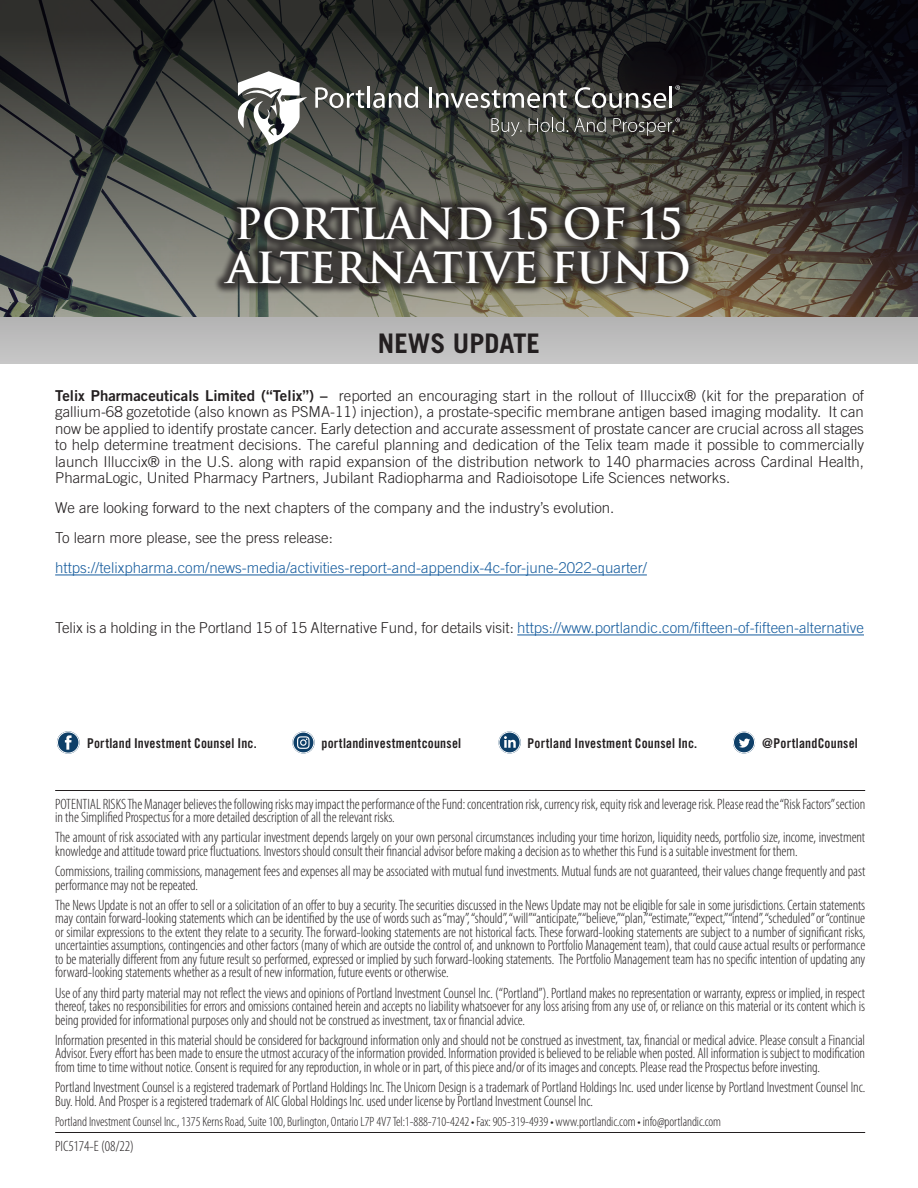
<style>
.page{position:relative;width:918px;height:1188px;background:#fff}
.page>*{position:absolute;margin:0;border:0;box-sizing:border-box;transform-origin:0 0}
.t1{font:700 41.7px "Trajan";color:#fff}
.t2{font:700 27px "Trade Gothic";color:#231f20}
.Disclaimer_text{font:300 condensed 15px/13.5px "Myriad Pro";letter-spacing:-.005em;color:#231f20}
.t3{font:300 15px/16.5px "Trade Gothic";color:#231f20;text-align:justify}
.t4{font:300 15px "Trade Gothic";color:#175d9e}
.Disclaimer_text-2{font:300 condensed 13.5px "Myriad Pro";letter-spacing:-.005em;color:#231f20}
.Body_-_Bullets{font:13.5px "Trade Gothic Bold Cond Twenty";letter-spacing:.015em;color:#231f20}
.s1{font-family:"Trade Gothic Bold Two";font-weight:400}
.s2{color:#175d9e}
</style>
<div class="page">
<hr style="left:55px;top:575px;width:592px;height:1px;background:#175d9e">
<hr style="left:517px;top:635px;width:347px;height:1px;background:#175d9e">
<svg style="left:0;top:0;width:918px;height:364px;background:#565652"></svg>
<div style="left:213px;top:196px;width:486px;height:99px;background:#231f20;opacity:.75"></div>
<hr style="left:55px;top:1132px;width:810px;height:1px;background:#231f20">
<hr style="left:55px;top:790px;width:810px;height:1px;background:#231f20">
<svg style="left:733px;top:731px;width:22px;height:23px"></svg>
<svg style="left:739px;top:738px;width:11px;height:10px"></svg>
<div style="left:733px;top:732px;width:22px;height:21px;border:1px solid #fff;border-radius:50%"></div>
<svg style="left:499px;top:732px;width:22px;height:21px"></svg>
<div style="left:499px;top:732px;width:21px;height:21px;border:1px solid #fff;border-radius:50%"></div>
<svg style="left:57px;top:731px;width:23px;height:23px"></svg>
<div style="left:57px;top:732px;width:22px;height:21px;border:1px solid #fff;border-radius:50%"></div>
<svg style="left:292px;top:732px;width:23px;height:21px"></svg>
<svg style="left:238px;top:71px;width:69px;height:74px"></svg>
<svg style="left:315px;top:87px;width:49px;height:21px"></svg>
<hr style="left:367px;top:86px;width:3px;height:22px;background:#fff">
<svg style="left:373px;top:86px;width:45px;height:22px"></svg>
<hr style="left:429px;top:88px;width:2px;height:20px;background:#fff">
<svg style="left:436px;top:90px;width:131px;height:18px"></svg>
<svg style="left:575px;top:87px;width:91px;height:21px"></svg>
<hr style="left:670px;top:86px;width:2px;height:22px;background:#fff">
<svg style="left:491px;top:118px;width:31px;height:18px"></svg>
<svg style="left:529px;top:117px;width:39px;height:15px"></svg>
<svg style="left:574px;top:117px;width:32px;height:15px"></svg>
<svg style="left:613px;top:118px;width:67px;height:18px"></svg>
<svg style="left:675px;top:85px;width:5px;height:5px"></svg>
<p class="t1" style="left:235px;top:198px;width:450px">PORTLAND 15 OF 15</p>
<p class="t1" style="left:227px;top:242px;width:466px">ALTERNATIVE FUND</p>
<p class="t2" style="left:378px;top:327px;width:164px">NEWS UPDATE</p>
<p class="t3" style="left:55px;top:387px;width:810px"><span class="s1">Telix Pharmaceuticals Limited (“Telix”) –</span> reported an encouraging start in the rollout of Illuccix® (kit for the preparation of gallium-68 gozetotide (also known as PSMA-11) injection), a prostate-specific membrane antigen based imaging modality. It can now be applied to identify prostate cancer. Early detection and accurate assessment of prostate cancer are crucial across all stages to help determine treatment decisions. The careful planning and dedication of the Telix team made it possible to commercially launch Illuccix® in the U.S. along with rapid expansion of the distribution network to 140 pharmacies across Cardinal Health, PharmaLogic, United Pharmacy Partners, Jubilant Radiopharma and Radioisotope Life Sciences networks.</p>
<p class="t3" style="left:55px;top:500px;width:561px">We are looking forward to the next chapters of the company and the industry’s evolution.</p>
<p class="t3" style="left:55px;top:530px;width:279px">To learn more please, see the press release:</p>
<p class="t4" style="left:55px;top:559px;width:593px">https://telixpharma.com/news-media/activities-report-and-appendix-4c-for-june-2022-quarter/</p>
<p class="t3" style="left:55px;top:620px;width:810px">Telix is a holding in the Portland 15 of 15 Alternative Fund, for details visit: <span class="s2">https://www.portlandic.com/fifteen-of-fifteen-alternative</span></p>
<p class="Body_-_Bullets" style="left:87px;top:735px;width:171px">Portland Investment Counsel Inc.</p>
<p class="Body_-_Bullets" style="left:321px;top:735px;width:141px">portlandinvestmentcounsel</p>
<p class="Body_-_Bullets" style="left:528px;top:735px;width:171px">Portland Investment Counsel Inc.</p>
<p class="Body_-_Bullets" style="left:762px;top:735px;width:97px">@PortlandCounsel</p>
<p class="Disclaimer_text" style="left:55px;top:797px;width:812px">POTENTIAL RISKS The Manager believes the following risks may impact the performance of the Fund: concentration risk, currency risk, equity risk and leverage risk. Please read the “Risk Factors” section in the Simplified Prospectus for a more detailed description of all the relevant risks.</p>
<p class="Disclaimer_text" style="left:55px;top:830px;width:812px">The amount of risk associated with any particular investment depends largely on your own personal circumstances including your time horizon, liquidity needs, portfolio size, income, investment knowledge and attitude toward price fluctuations. Investors should consult their financial advisor before making a decision as to whether this Fund is a suitable investment for them.</p>
<p class="Disclaimer_text" style="left:55px;top:864px;width:812px">Commissions, trailing commissions, management fees and expenses all may be associated with mutual fund investments. Mutual funds are not guaranteed, their values change frequently and past performance may not be repeated.</p>
<p class="Disclaimer_text" style="left:55px;top:898px;width:812px;text-align:justify">The News Update is not an offer to sell or a solicitation of an offer to buy a security. The securities discussed in the News Update may not be eligible for sale in some jurisdictions. Certain statements may contain forward-looking statements which can be identified by the use of words such as “may”, “should”, “will” “anticipate,” “believe,” “plan,” “estimate,” “expect,” “intend”, “scheduled” or “continue or similar expressions to the extent they relate to a security. The forward-looking statements are not historical facts. These forward-looking statements are subject to a number of significant risks, uncertainties assumptions, contingencies and other factors (many of which are outside the control of, and unknown to Portfolio Management team), that could cause actual results or performance to be materially different from any future result so performed, expressed or implied by such forward-looking statements. The Portfolio Management team has no specific intention of updating any forward-looking statements whether as a result of new information, future events or otherwise.</p>
<p class="Disclaimer_text" style="left:55px;top:986px;width:812px;text-align:justify">Use of any third party material may not reflect the views and opinions of Portland Investment Counsel Inc. (“Portland”). Portland makes no representation or warranty, express or implied, in respect thereof, takes no responsibilities for errors and omissions contained herein and accepts no liability whatsoever for any loss arising from any use of, or reliance on this material or its content which is being provided for informational purposes only and should not be construed as investment, tax or financial advice.</p>
<p class="Disclaimer_text" style="left:55px;top:1033px;width:812px;text-align:justify">Information presented in this material should be considered for background information only and should not be construed as investment, tax, financial or medical advice. Please consult a Financial Advisor. Every effort has been made to ensure the utmost accuracy of the information provided. Information provided is believed to be reliable when posted. All information is subject to modification from time to time without notice. Consent is required for any reproduction, in whole or in part, of this piece and/or of its images and concepts. Please read the Prospectus before investing.</p>
<p class="Disclaimer_text" style="left:55px;top:1080px;width:812px">Portland Investment Counsel is a registered trademark of Portland Holdings Inc. The Unicorn Design is a trademark of Portland Holdings Inc. used under license by Portland Investment Counsel Inc.<br>Buy. Hold. And Prosper is a registered trademark of AIC Global Holdings Inc. used under license by Portland Investment Counsel Inc.</p>
<p class="Disclaimer_text-2" style="left:55px;top:1113px;width:668px">Portland Investment Counsel Inc., 1375 Kerns Road, Suite 100, Burlington, Ontario L7P 4V7 Tel:1-888-710-4242 • Fax: 905-319-4939 • www.portlandic.com • info@portlandic.com</p>
<p class="Disclaimer_text" style="left:55px;top:1139px;width:80px">PIC5174-E (08/22)</p>
</div>
